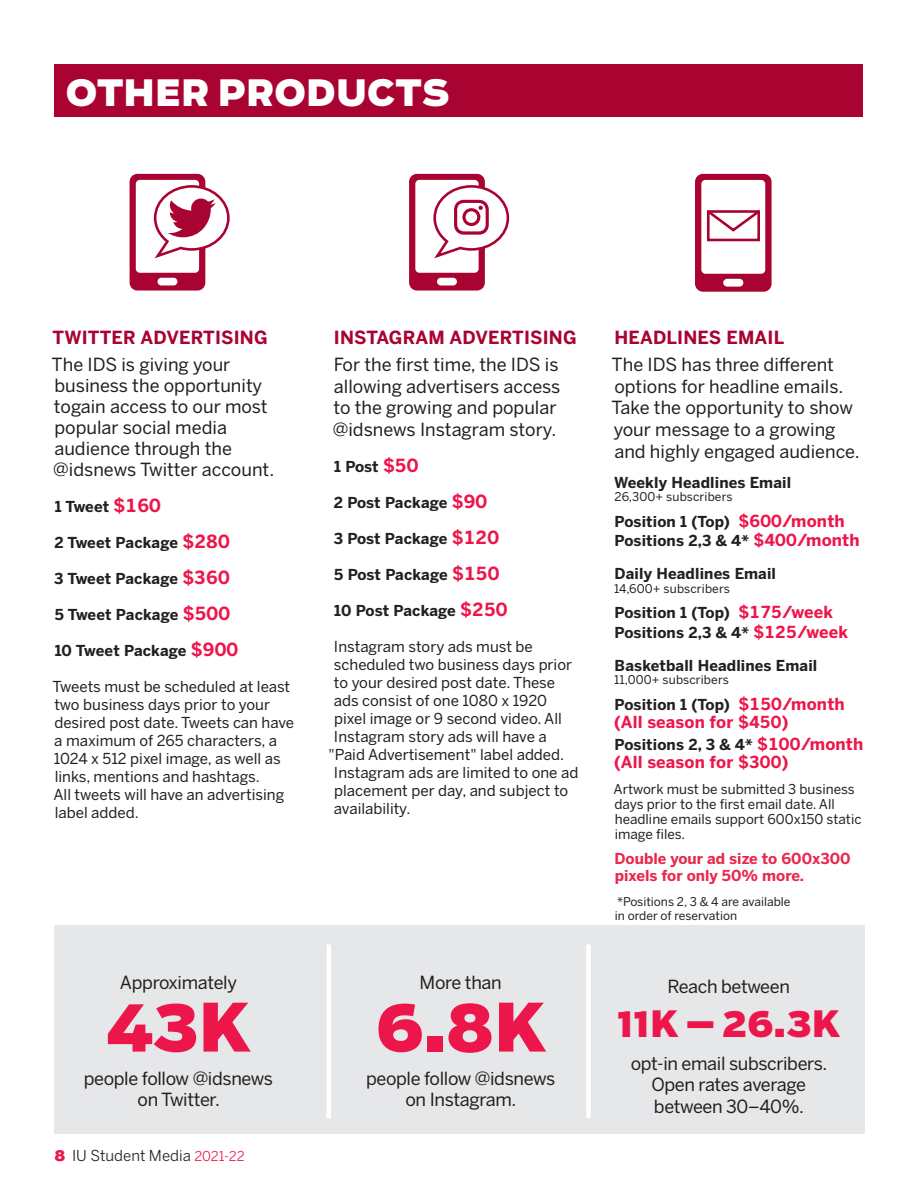
<style>
.page{position:relative;width:918px;height:1188px;background:#fff}
.page>*{position:absolute;margin:0;border:0;box-sizing:border-box;transform-origin:0 0}
.t1{font:900 66px "Boomer";color:#ed164b}
.t2{font:900 36px "Boomer";letter-spacing:.025em;color:#fff}
.t3{font:900 36px "Boomer";letter-spacing:.01em;color:#ed164b}
.t4{font:18px/21.6px "Benton Sans";color:#231f20}
.t5{font:18px/21.6px "Benton Sans";letter-spacing:-.02em;color:#231f20;text-align:center}
.t6{font:700 18px "Benton Sans";letter-spacing:.01em;color:#a90332}
.t7{font:700 16.5px "Benton Sans";letter-spacing:.01em;color:#ed164b}
.t8{font:15px/18px "Benton Sans";color:#231f20}
.t9{font:700 15px/19.5px "Benton Sans";letter-spacing:.01em;color:#231f20}
.t10{font:700 15px/16.5px "Benton Sans";color:#e9284b}
.t11{font:15px "Benton Sans";color:#231f20}
.t12{font:13.5px/15px "Benton Sans";color:#231f20}
.t13{font:12px/13.5px "Benton Sans";color:#231f20}
.s1{font-size:18px;color:#ed164b}
.s2{font-family:"Boomer";font-weight:900;color:#ed164b}
.s3{font-size:13.5px;color:#ed164b}
.s4{font-size:16.5px;color:#ed164b}
</style>
<div class="page">
<div style="left:54px;top:64px;width:809px;height:53px;background:#a90332"></div>
<div style="left:54px;top:925px;width:810px;height:209px;background:#e6e7e9"></div>
<hr style="left:327px;top:944px;width:4px;height:174px;background:#fff">
<div style="left:586px;top:944px;width:5px;height:174px;background:#fff"></div>
<svg style="left:130px;top:174px;width:100px;height:117px"></svg>
<svg style="left:695px;top:174px;width:77px;height:118px"></svg>
<svg style="left:409px;top:174px;width:101px;height:117px"></svg>
<h2 class="t2" style="left:66px;top:79px;width:385px">OTHER PRODUCTS</h2>
<p class="t6" style="left:53px;top:331px;width:217px">TWITTER ADVERTISING</p>
<p class="t4" style="left:52px;top:356px;width:224px;line-height:21px">The IDS is giving your business the opportunity togain access to our most popular social media audience through the @idsnews Twitter account.</p>
<p class="t9" style="left:55px;top:498px;width:108px">1 Tweet <span class="s1">$160</span></p>
<p class="t9" style="left:54px;top:534px;width:177px">2 Tweet Package <span class="s1">$280</span></p>
<p class="t9" style="left:54px;top:570px;width:177px">3 Tweet Package <span class="s1">$360</span></p>
<p class="t9" style="left:55px;top:606px;width:177px">5 Tweet Package <span class="s1">$500</span></p>
<p class="t9" style="left:55px;top:642px;width:185px">10 Tweet Package <span class="s1">$900</span></p>
<p class="t8" style="left:52px;top:679px;width:243px">Tweets must be scheduled at least two business days prior to your desired post date. Tweets can have a maximum of 265 characters, a<br>1024 x 512 pixel image, as well as links, mentions and hashtags.<br>All tweets will have an advertising label added.</p>
<p class="t5" style="left:120px;top:973px;width:119px">Approximately</p>
<h1 class="t1" style="left:106px;top:1002px;width:147px">43K</h1>
<p class="t5" style="left:84px;top:1069px;width:191px">people follow @idsnews on Twitter.</p>
<p class="t11" style="left:54px;top:1147px;width:192px"><span class="s2">8</span> IU Student Media <span class="s3">2021-22</span></p>
<p class="t6" style="left:334px;top:331px;width:244px">INSTAGRAM ADVERTISING</p>
<p class="t4" style="left:333px;top:356px;width:229px">For the first time, the IDS is allowing advertisers access to the growing and popular @idsnews Instagram story.</p>
<p class="t9" style="left:334px;top:458px;width:86px">1 Post <span class="s1">$50</span></p>
<p class="t9" style="left:334px;top:494px;width:155px">2 Post Package <span class="s1">$90</span></p>
<p class="t9" style="left:334px;top:530px;width:167px">3 Post Package <span class="s1">$120</span></p>
<p class="t9" style="left:334px;top:566px;width:167px">5 Post Package <span class="s1">$150</span></p>
<p class="t9" style="left:334px;top:602px;width:175px">10 Post Package <span class="s1">$250</span></p>
<p class="t8" style="left:334px;top:639px;width:200px">Instagram story ads must be</p>
<p class="t8" style="left:334px;top:657px;width:240px">scheduled two business days prior</p>
<p class="t8" style="left:334px;top:675px;width:223px">to your desired post date. These</p>
<p class="t8" style="left:334px;top:693px;width:215px">ads consist of one 1080 x 1920</p>
<p class="t8" style="left:334px;top:711px;width:229px">pixel image or 9 second video. All</p>
<p class="t8" style="left:334px;top:729px;width:214px">Instagram story ads will have a</p>
<p class="t8" style="left:329px;top:747px;width:237px">"Paid Advertisement" label added.</p>
<p class="t8" style="left:334px;top:765px;width:246px">Instagram ads are limited to one ad</p>
<p class="t8" style="left:334px;top:783px;width:236px">placement per day, and subject to</p>
<p class="t8" style="left:334px;top:801px;width:78px">availability.</p>
<p class="t5" style="left:420px;top:973px;width:84px">More than</p>
<h1 class="t1" style="left:375px;top:1002px;width:173px">6.8K</h1>
<p class="t5" style="left:366px;top:1069px;width:191px">people follow @idsnews on Instagram.</p>
<p class="t6" style="left:614px;top:331px;width:171px">HEADLINES EMAIL</p>
<p class="t4" style="left:612px;top:356px;width:250px">The IDS has three different options for headline emails.<br>Take the opportunity to show your message to a growing and highly engaged audience.</p>
<p class="t9" style="left:614px;top:474px;width:178px">Weekly Headlines Email</p>
<p class="t13" style="left:614px;top:491px;width:120px">26,300+ subscribers</p>
<p class="t9" style="left:615px;top:513px;width:247px">Position 1 (Top) <span class="s4">$600/month<br></span>Positions 2,3 &amp; 4* <span class="s4">$400/month</span></p>
<p class="t9" style="left:615px;top:565px;width:163px">Daily Headlines Email</p>
<p class="t13" style="left:614px;top:583px;width:117px">14,600+ subscribers</p>
<p class="t9" style="left:615px;top:604px;width:235px">Position 1 (Top) <span class="s4">$175/week<br></span>Positions 2,3 &amp; 4* <span class="s4">$125/week</span></p>
<p class="t9" style="left:615px;top:657px;width:204px">Basketball Headlines Email</p>
<p class="t13" style="left:614px;top:674px;width:116px">11,000+ subscribers</p>
<p class="t9" style="left:615px;top:696px;width:232px">Position 1 (Top) <span class="s4">$150/month</span></p>
<p class="t7" style="left:614px;top:715px;width:176px">(All season for $450)</p>
<p class="t9" style="left:615px;top:736px;width:250px">Positions 2, 3 &amp; 4* <span class="s4">$100/month</span></p>
<p class="t7" style="left:614px;top:756px;width:176px">(All season for $300)</p>
<p class="t12" style="left:614px;top:783px;width:249px">Artwork must be submitted 3 business days prior to the first email date. All headline emails support 600x150 static image files.</p>
<p class="t10" style="left:615px;top:852px;width:237px">Double your ad size to 600x300 pixels for only 50% more.</p>
<p class="t13" style="left:615px;top:896px;width:177px">*Positions 2, 3 &amp; 4 are available in order of reservation</p>
<p class="t5" style="left:668px;top:978px;width:124px">Reach between</p>
<h2 class="t3" style="left:618px;top:1010px;width:225px">11K – 26.3K</h2>
<p class="t5" style="left:631px;top:1054px;width:198px">opt-in email subscribers.<br>Open rates average between 30–40%.</p>
</div>
